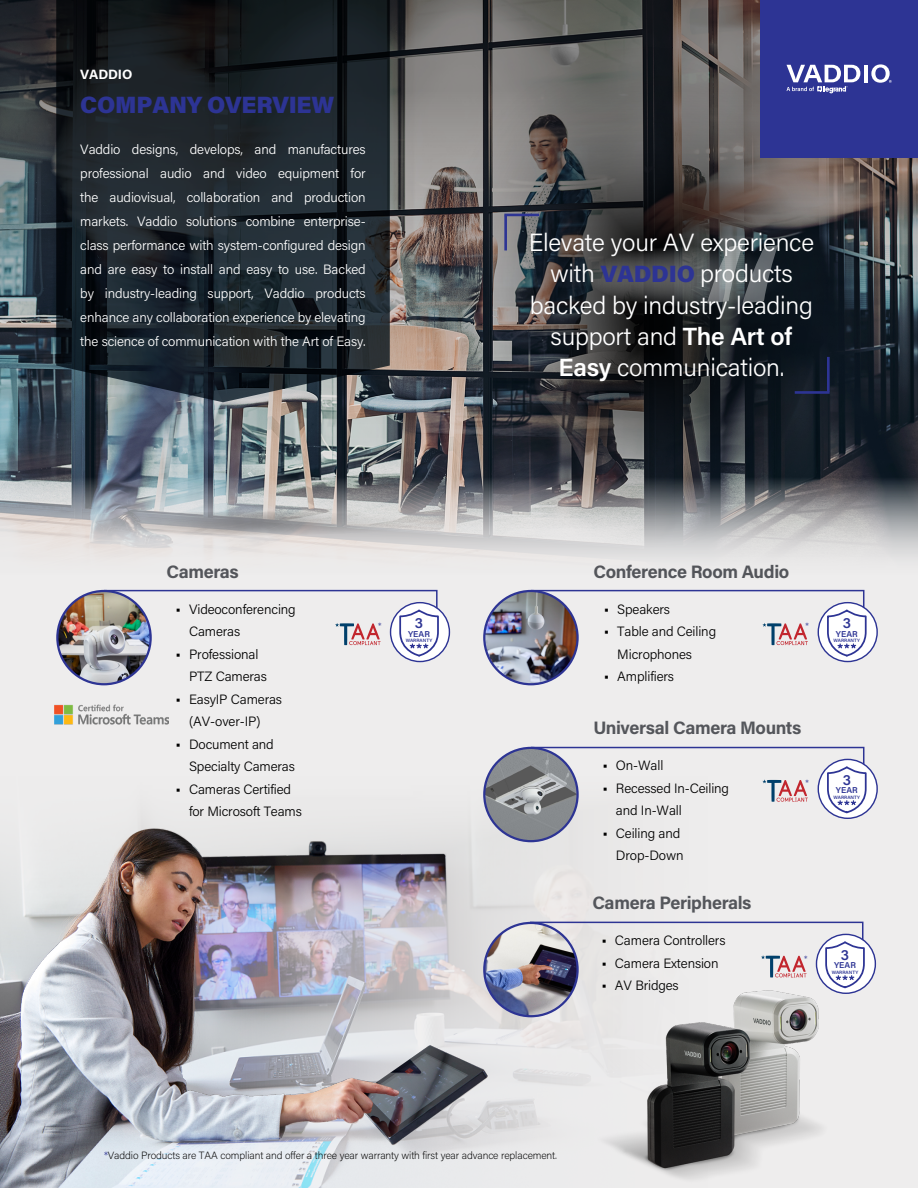
<style>
.page{position:relative;width:918px;height:1188px;background:#fff}
.page>*{position:absolute;margin:0;border:0;box-sizing:border-box;transform-origin:0 0}
.t1{font:238.8px "Myriad Pro";color:#fff}
.t2{font:300 24.9px/31.3px "Acumin Pro";letter-spacing:-.01em;color:#fff;text-align:center}
.t3{font:900 23.55px "Acumin Pro";letter-spacing:-.01em;color:#2d3494}
.t4{font:700 18px "Acumin Pro";letter-spacing:-.02em;color:#54565b}
.t5{font:600 14.25px "Acumin Pro";color:#2d3494}
.t6{font:300 13.5px/24px "Acumin Pro";letter-spacing:-.01em;color:#fff;text-align:justify}
.t7{font:300 13.5px/22.5px "Acumin Pro";letter-spacing:-.01em;color:#000}
.t8{font:700 13.5px "Acumin Pro";letter-spacing:-.01em;color:#fff}
.t9{font:200 10.5px "Acumin Pro";letter-spacing:-.01em;color:#000}
.t10{font:200 9px "Acumin Pro";color:#2d3494}
.t11{font:600 8.55px "Acumin Pro";letter-spacing:-.005em;color:#2d3494}
.t12{font:600 4.8px "Acumin Pro";letter-spacing:.005em;color:#2d3494}
.s1{font-weight:900;font-size:23.55px;color:#2d3494}
.s2{font-weight:600}
.s3{font-weight:400;font-size:15px}
.s4{color:#2d3494}
</style>
<div class="page">
<div style="left:0;top:193px;width:918px;height:995px;background:#eeeded"></div>
<img style="left:0;top:0;width:918px;height:634px">
<svg style="left:417px;top:28px;width:464px;height:539px;background:#4d4e50"></svg>
<svg style="left:537px;top:214px;width:249px;height:83px;background:#2d2d2f"></svg>
<svg style="left:56px;top:0;width:334px;height:402px;background:#1e262c"></svg>
<img style="left:54px;top:704px;width:115px;height:20px">
<img style="left:57px;top:591px;width:94px;height:93px;border-radius:47px">
<svg style="left:391px;top:603px;width:58px;height:59px"></svg>
<img style="left:484px;top:591px;width:94px;height:93px;border-radius:47px">
<svg style="left:818px;top:603px;width:59px;height:59px"></svg>
<div style="left:816px;top:934px;width:59px;height:59px;background:#fff;border-radius:50%"></div>
<svg style="left:751px;top:921px;width:115px;height:68px"></svg>
<svg style="left:103px;top:589px;width:337px;height:68px"></svg>
<svg style="left:529px;top:589px;width:338px;height:68px"></svg>
<img style="left:0;top:821px;width:751px;height:367px">
<img style="left:484px;top:748px;width:94px;height:93px;border-radius:47px">
<svg style="left:818px;top:759px;width:59px;height:59px"></svg>
<svg style="left:529px;top:746px;width:338px;height:68px"></svg>
<svg style="left:587px;top:246px;width:201px;height:61px;background:#3d4143"></svg>
<hr style="left:504px;top:216px;width:3px;height:34px;background:#2d3494">
<hr style="left:504px;top:214px;width:35px;height:2px;background:#2d3494">
<hr style="left:827px;top:357px;width:3px;height:35px;background:#2d3494">
<hr style="left:795px;top:391px;width:35px;height:3px;background:#2d3494">
<div style="left:760px;top:0;width:158px;height:158px;background:#2d3494"></div>
<hr style="left:864px;top:65px;width:4px;height:17px;background:#fff">
<svg style="left:871px;top:64px;width:21px;height:19px"></svg>
<svg style="left:787px;top:65px;width:73px;height:29px"></svg>
<img style="left:586px;top:957px;width:251px;height:231px">
<svg style="left:57px;top:511px;width:381px;height:25px;background:#b3b3b4"></svg>
<p class="t8" style="left:80px;top:65px;width:54px">VADDIO</p>
<h3 class="t3" style="left:80px;top:88px;width:255px">COMPANY OVERVIEW</h3>
<p class="t6" style="left:80px;top:137px;width:287px">Vaddio designs, develops, and manufactures professional audio and video equipment for the audiovisual, collaboration and production markets. Vaddio solutions combine enterprise&shy;class performance with system-configured design and are easy to install and easy to use. Backed by industry-leading support, Vaddio products enhance any collaboration experience by elevating the science of communication with the Art of Easy.</p>
<h2 class="t2" style="left:529px;top:225px;width:287px">Elevate your AV experience with <span class="s1">VADDIO</span> products backed by industry-leading support and <span class="s2">The Art of<br>Easy</span> communication.</h2>
<h1 class="t1" style="left:699px;top:181px;width:86px">“</h1>
<h3 class="t4" style="left:166px;top:559px;width:74px">Cameras</h3>
<h3 class="t4" style="left:593px;top:559px;width:197px">Conference Room Audio</h3>
<p class="t7" style="left:189px;top:597px;width:108px;text-indent:-14px"><span class="s3">•</span> Videoconferencing<br>Cameras</p>
<p class="t7" style="left:189px;top:642px;width:79px;text-indent:-14px"><span class="s3">•</span> Professional<br>PTZ Cameras</p>
<p class="t7" style="left:176px;top:687px;width:108px;text-align:center"><span class="s3">•</span> EasyIP Cameras (AV-over-IP)</p>
<p class="t7" style="left:189px;top:732px;width:107px;text-indent:-14px"><span class="s3">•</span> Document and<br>Specialty Cameras</p>
<p class="t7" style="left:189px;top:777px;width:114px;text-indent:-14px"><span class="s3">•</span> Cameras Certified for Microsoft Teams</p>
<p class="t7" style="left:604px;top:597px;width:68px"><span class="s3">•</span> Speakers</p>
<p class="t7" style="left:617px;top:620px;width:100px;text-indent:-14px"><span class="s3">•</span> Table and Ceiling<br>Microphones</p>
<p class="t7" style="left:604px;top:665px;width:72px"><span class="s3">•</span> Amplifiers</p>
<p class="t5" style="left:415px;top:613px;width:10px">3</p>
<p class="t11" style="left:408px;top:628px;width:23px">YEAR</p>
<p class="t12" style="left:406px;top:637px;width:28px">WARRANTY</p>
<p class="t10" style="left:378px;top:620px;width:5px">*</p>
<p class="t10" style="left:806px;top:620px;width:5px">*</p>
<h3 class="t4" style="left:593px;top:715px;width:210px">Universal Camera Mounts</h3>
<p class="t7" style="left:602px;top:754px;width:62px"><span class="s3">•</span> On-Wall</p>
<p class="t7" style="left:616px;top:777px;width:115px;text-indent:-14px"><span class="s3">•</span> Recessed In-Ceiling and In-Wall</p>
<p class="t7" style="left:602px;top:822px;width:83px;text-align:right"><span class="s3">•</span> Ceiling and<br>Drop-Down</p>
<p class="t10" style="left:806px;top:777px;width:5px">*</p>
<p class="t5" style="left:843px;top:613px;width:10px">3</p>
<p class="t11" style="left:836px;top:628px;width:23px">YEAR</p>
<p class="t12" style="left:834px;top:637px;width:28px">WARRANTY</p>
<p class="t5" style="left:843px;top:770px;width:10px">3</p>
<p class="t11" style="left:836px;top:784px;width:23px">YEAR</p>
<p class="t12" style="left:834px;top:794px;width:28px">WARRANTY</p>
<h3 class="t4" style="left:592px;top:890px;width:161px">Camera Peripherals</h3>
<p class="t7" style="left:601px;top:929px;width:126px"><span class="s3">•</span> Camera Controllers</p>
<p class="t7" style="left:601px;top:951px;width:119px"><span class="s3">•</span> Camera Extension</p>
<p class="t7" style="left:601px;top:974px;width:79px"><span class="s3">•</span> AV Bridges</p>
<p class="t10" style="left:804px;top:952px;width:47px">* <sup>3</sup></p>
<p class="t11" style="left:834px;top:959px;width:23px">YEAR</p>
<p class="t12" style="left:832px;top:969px;width:28px">WARRANTY</p>
<p class="t9" style="left:104px;top:1148px;width:455px"><span class="s4">*</span>Vaddio Products are TAA compliant and offer a three year warranty with first year advance replacement.</p>
</div>
